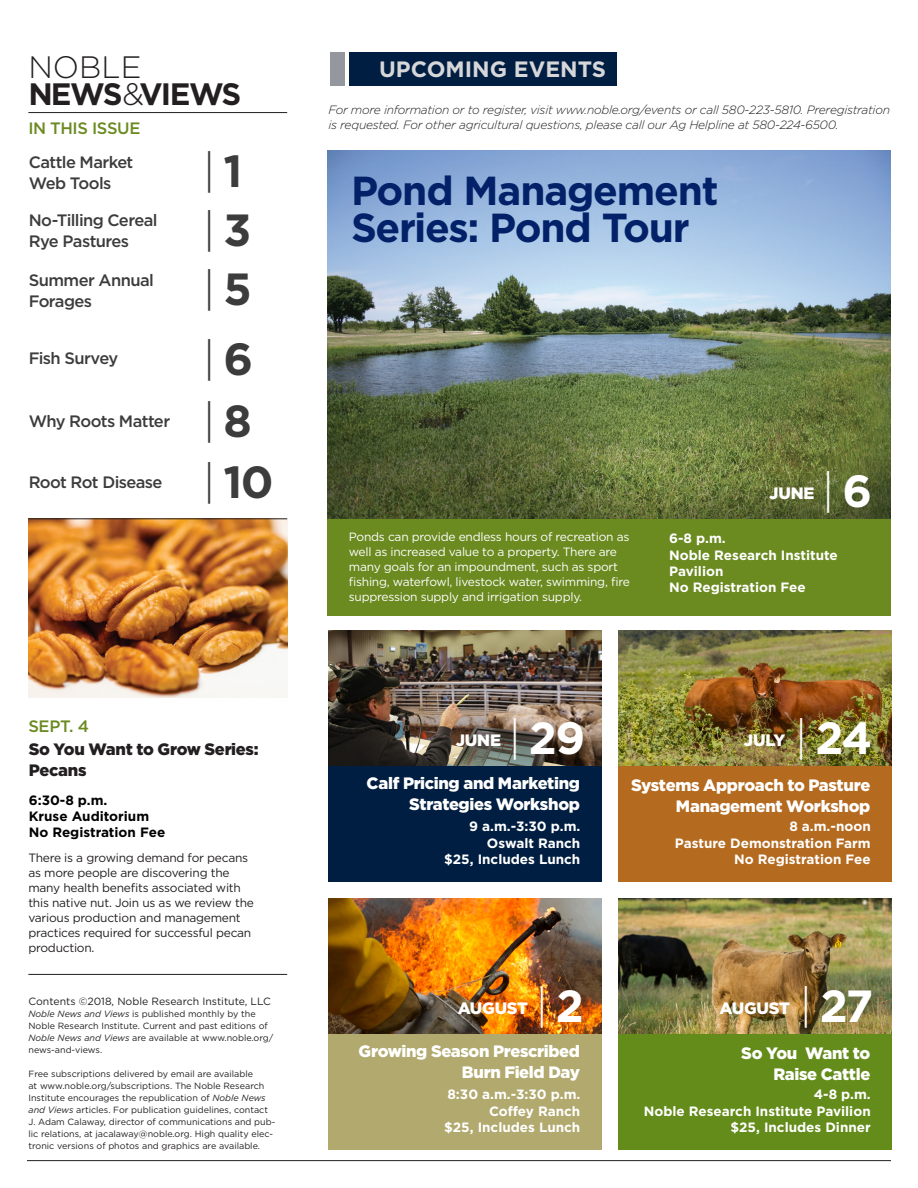
<style>
.page{position:relative;width:918px;height:1188px;background:#fff}
.page>*{position:absolute;margin:0;border:0;box-sizing:border-box;transform-origin:0 0}
.t1{font:300 45px "Gotham";color:#3c3c3d}
.t2{font:700 45px "Gotham";color:#fff}
.t3{font:300 45px "Gotham";color:#fff}
.t4{font:700 45px "Gotham";color:#3c3c3d}
.t5{font:700 40.5px/37.5px "Gotham";letter-spacing:-.03em;color:#022169}
.t6{font:700 30.9px "Gotham";letter-spacing:-.06em;color:#231f20}
.t7{font:300 30.9px "Gotham";color:#231f20}
.t8{font:700 22.2px "Gotham";color:#d7d7da}
.t9{font:900 16.5px/21px "Gotham";letter-spacing:-.02em;color:#fff;text-align:right}
.t10{font:500 16.5px/21px "Gotham";letter-spacing:-.035em;color:#3c3c3d}
.t11{font:900 16.5px/21px "Gotham";letter-spacing:-.025em;color:#231f20}
.t12{font:500 16.5px "Gotham";letter-spacing:-.02em;color:#6b8a20}
.t13{font:700 13.5px/16.2px "Gotham";color:#fff;text-align:right}
.t14{font:700 13.5px/16.2px "Gotham";color:#000}
.t15{font:12px/15px "Gotham";letter-spacing:-.02em;color:#fff}
.t16{font:12px/15px "Gotham";letter-spacing:-.02em;color:#231f20}
.t17{font:italic 300 12px/15px "Gotham";letter-spacing:-.02em;color:#231f20}
.t18{font:10.5px "Gotham";color:#231f20}
.t19{font:9px/12px "Gotham";color:#231f20}
.s1{font-weight:300}
.s2{font-weight:700}
.s3{font-style:italic}
</style>
<div class="page">
<img style="left:29px;top:519px;width:258px;height:179px">
<hr style="left:27px;top:1160px;width:864px;height:1px;background:#231f20">
<div style="left:349px;top:53px;width:267px;height:33px;background:#001e41"></div>
<div style="left:330px;top:53px;width:14px;height:33px;background:#94979e"></div>
<hr style="left:28px;top:112px;width:259px;height:1px;background:#231f20">
<hr style="left:28px;top:518px;width:259px;height:1px;background:#231f20">
<hr style="left:28px;top:974px;width:259px;height:1px;background:#231f20">
<div style="left:327px;top:424px;width:564px;height:192px;background:#6b8a20"></div>
<img style="left:327px;top:150px;width:564px;height:369px">
<div style="left:328px;top:690px;width:273px;height:192px;background:#001e41"></div>
<div style="left:328px;top:958px;width:273px;height:192px;background:#b1a96e"></div>
<img style="left:328px;top:630px;width:273px;height:135px">
<img style="left:328px;top:898px;width:273px;height:135px">
<div style="left:618px;top:690px;width:274px;height:192px;background:#b46a1f"></div>
<div style="left:618px;top:958px;width:274px;height:192px;background:#648c1a"></div>
<img style="left:619px;top:630px;width:273px;height:135px">
<img style="left:619px;top:898px;width:273px;height:135px">
<h3 class="t7" style="left:28px;top:47px;width:115px">NOBLE</h3>
<h3 class="t8" style="left:379px;top:55px;width:228px">UPCOMING EVENTS</h3>
<h3 class="t6" style="left:28px;top:73px;width:214px">NEWS<span class="s1">&amp;</span>VIEWS</h3>
<h3 class="t12" style="left:28px;top:117px;width:114px">IN THIS ISSUE</h3>
<h3 class="t17" style="left:328px;top:102px;width:563px">For more information or to register, visit www.noble.org/events or call 580-223-5810. Preregistration is requested. For other agricultural questions, please call our Ag Helpline at 580-224-6500.</h3>
<h3 class="t10" style="left:29px;top:152px;width:106px">Cattle Market<br>Web Tools</h3>
<h3 class="t10" style="left:29px;top:209px;width:130px">No-Tilling Cereal<br>Rye Pastures</h3>
<h3 class="t10" style="left:29px;top:270px;width:127px">Summer Annual<br>Forages</h3>
<h3 class="t10" style="left:29px;top:348px;width:91px">Fish Survey</h3>
<h3 class="t10" style="left:29px;top:411px;width:143px">Why Roots Matter</h3>
<h3 class="t10" style="left:29px;top:471px;width:135px">Root Rot Disease</h3>
<h1 class="t1" style="left:203px;top:143px;width:41px">|<span class="s2">1</span></h1>
<h1 class="t1" style="left:203px;top:202px;width:50px">|<span class="s2">3</span></h1>
<h1 class="t1" style="left:203px;top:261px;width:50px">|<span class="s2">5</span></h1>
<h1 class="t1" style="left:203px;top:331px;width:52px">|<span class="s2">6</span></h1>
<h1 class="t1" style="left:203px;top:393px;width:50px">|<span class="s2">8</span></h1>
<h1 class="t4" style="left:203px;top:453px;width:72px"><span class="s1">|</span>10</h1>
<h3 class="t12" style="left:28px;top:715px;width:62px">SEPT. 4</h3>
<h3 class="t11" style="left:29px;top:738px;width:231px">So You Want to Grow Series:<br>Pecans</h3>
<h3 class="t14" style="left:29px;top:792px;width:138px">6:30-8 p.m.<br>Kruse Auditorium<br>No Registration Fee</h3>
<p class="t16" style="left:28px;top:850px;width:227px">There is a growing demand for pecans as more people are discovering the many health benefits associated with this native nut. Join us as we review the various production and management practices required for successful pecan production.</p>
<p class="t18" style="left:28px;top:995px;width:244px">Contents ©2018, Noble Research Institute, LLC</p>
<p class="t19" style="left:28px;top:1008px;width:246px"><span class="s3">Noble News and Views</span> is published monthly by the Noble Research Institute. Current and past editions of <span class="s3">Noble News and Views</span> are available at www.noble.org/ news-and-views.</p>
<p class="t19" style="left:28px;top:1068px;width:248px">Free subscriptions delivered by email are available<br>at www.noble.org/subscriptions. The Noble Research Institute encourages the republication of <span class="s3">Noble News and Views</span> articles. For publication guidelines, contact J. Adam Calaway, director of communications and pub&shy;lic relations, at jacalaway@noble.org. High quality elec&shy;tronic versions of photos and graphics are available.</p>
<h2 class="t5" style="left:351px;top:171px;width:369px">Pond Management<br>Series: Pond Tour</h2>
<h3 class="t9" style="left:769px;top:483px;width:47px">JUNE</h3>
<h1 class="t3" style="left:822px;top:463px;width:52px">|<span class="s2">6</span></h1>
<p class="t15" style="left:349px;top:529px;width:283px">Ponds can provide endless hours of recreation as well as increased value to a property. There are many goals for an impoundment, such as sport fishing, waterfowl, livestock water, swimming, fire suppression supply and irrigation supply.</p>
<h3 class="t13" style="left:669px;top:530px;width:170px;text-align:left">6-8 p.m.<br>Noble Research Institute<br>Pavilion<br>No Registration Fee</h3>
<h3 class="t9" style="left:456px;top:730px;width:47px">JUNE</h3>
<h1 class="t2" style="left:508px;top:709px;width:78px"><span class="s1">|</span>29</h1>
<h3 class="t9" style="left:744px;top:730px;width:43px">JULY</h3>
<h1 class="t2" style="left:795px;top:709px;width:79px"><span class="s1">|</span>24</h1>
<h3 class="t9" style="left:367px;top:772px;width:215px">Calf Pricing and Marketing<br>Strategies Workshop</h3>
<h3 class="t9" style="left:631px;top:774px;width:241px">Systems Approach to Pasture<br>Management Workshop</h3>
<h3 class="t13" style="left:444px;top:818px;width:138px">9 a.m.-3:30 p.m.<br>Oswalt Ranch<br>$25, Includes Lunch</h3>
<h3 class="t13" style="left:675px;top:818px;width:197px">8 a.m.-noon<br>Pasture Demonstration Farm<br>No Registration Fee</h3>
<h3 class="t9" style="left:458px;top:998px;width:72px">AUGUST</h3>
<h1 class="t3" style="left:535px;top:978px;width:50px">|<span class="s2">2</span></h1>
<h3 class="t9" style="left:720px;top:998px;width:72px">AUGUST</h3>
<h1 class="t2" style="left:799px;top:977px;width:75px"><span class="s1">|</span> 27</h1>
<h3 class="t9" style="left:358px;top:1040px;width:223px">Growing Season Prescribed<br>Burn Field Day</h3>
<h3 class="t9" style="left:741px;top:1042px;width:131px">So You Want to<br>Raise Cattle</h3>
<h3 class="t13" style="left:444px;top:1086px;width:138px">8:30 a.m.-3:30 p.m.<br>Coffey Ranch<br>$25, Includes Lunch</h3>
<h3 class="t13" style="left:644px;top:1086px;width:229px">4-8 p.m.<br>Noble Research Institute Pavilion $25, Includes Dinner</h3>
</div>
